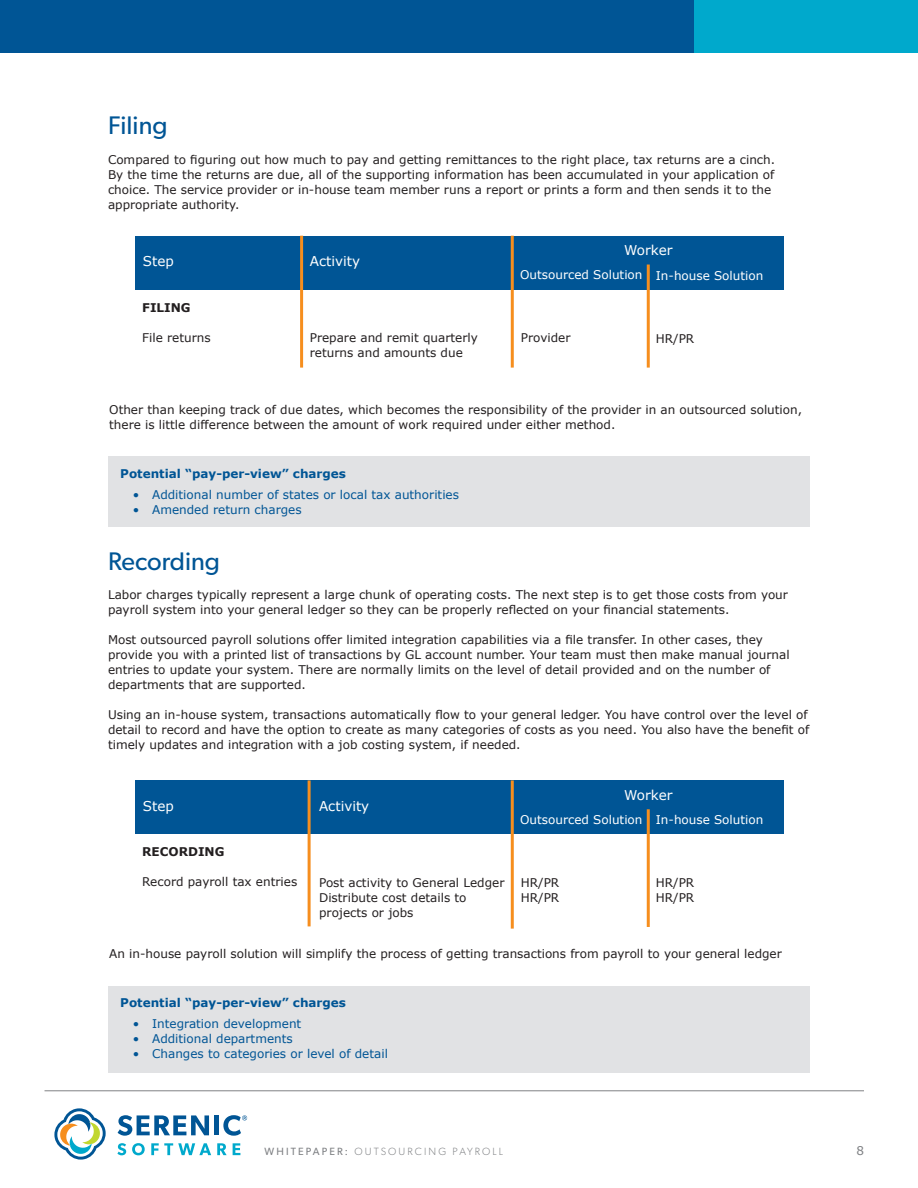
<style>
.page{position:relative;width:918px;height:1188px;background:#fff}
.page>*{position:absolute;margin:0;border:0;box-sizing:border-box;transform-origin:0 0}
.t1{font:25.5px "Gibson";color:#005595}
.t2{font:13.5px "Verdana";color:#fff}
.t3{font:12px/15px "Verdana";color:#231f20}
.t4{font:12px "Verdana";color:#005595}
.t5{font:12px "Verdana";color:#fff}
.t6{font:700 12px "Verdana";color:#005595}
.t7{font:700 12px "Verdana";color:#231f20}
.t8{font:12px "Verdana";color:#808285}
.t9{font:300 10.5px "Gibson";letter-spacing:.2em;color:#808285}
.s1{font-weight:400}
</style>
<div class="page">
<div style="left:0;top:0;width:694px;height:52px;background:#005595"></div>
<div style="left:694px;top:0;width:224px;height:52px;background:#00a9cc"></div>
<hr style="left:45px;top:1090px;width:819px;height:1px;background:#808285">
<svg style="left:118px;top:1115px;width:91px;height:21px"></svg>
<div style="left:214px;top:1115px;width:5px;height:20px;background:#005595"></div>
<svg style="left:117px;top:1143px;width:9px;height:12px"></svg>
<svg style="left:132px;top:1143px;width:13px;height:12px"></svg>
<svg style="left:151px;top:1143px;width:60px;height:12px"></svg>
<svg style="left:217px;top:1143px;width:10px;height:12px"></svg>
<svg style="left:233px;top:1143px;width:7px;height:12px"></svg>
<svg style="left:54px;top:1108px;width:52px;height:52px"></svg>
<svg style="left:223px;top:1115px;width:24px;height:21px"></svg>
<div style="left:135px;top:236px;width:648px;height:53px;background:#005595"></div>
<hr style="left:300px;top:236px;width:3px;height:132px;background:#f68e1e">
<hr style="left:511px;top:236px;width:3px;height:132px;background:#f68e1e">
<hr style="left:647px;top:265px;width:3px;height:103px;background:#f68e1e">
<div style="left:108px;top:456px;width:702px;height:71px;background:#e1e2e4"></div>
<div style="left:135px;top:780px;width:648px;height:54px;background:#005595"></div>
<hr style="left:308px;top:780px;width:3px;height:146px;background:#f68e1e">
<hr style="left:511px;top:780px;width:3px;height:149px;background:#f68e1e">
<hr style="left:647px;top:809px;width:3px;height:118px;background:#f68e1e">
<div style="left:108px;top:986px;width:702px;height:86px;background:#e1e2e4"></div>
<p class="t1" style="left:108px;top:110px;width:61px">Filing</p>
<p class="t3" style="left:108px;top:152px;width:669px">Compared to figuring out how much to pay and getting remittances to the right place, tax returns are a cinch.</p>
<p class="t3" style="left:108px;top:167px;width:668px">By the time the returns are due, all of the supporting information has been accumulated in your application of choice. The service provider or in-house team member runs a report or prints a form and then sends it to the</p>
<p class="t3" style="left:108px;top:197px;width:133px">appropriate authority.</p>
<p class="t2" style="left:143px;top:252px;width:33px">Step</p>
<p class="t2" style="left:310px;top:252px;width:52px">Activity</p>
<p class="t7" style="left:142px;top:299px;width:50px">FILING</p>
<p class="t3" style="left:142px;top:330px;width:70px">File returns</p>
<p class="t3" style="left:310px;top:330px;width:170px">Prepare and remit quarterly returns and amounts due</p>
<p class="t2" style="left:624px;top:241px;width:50px">Worker</p>
<p class="t5" style="left:520px;top:267px;width:124px">Outsourced Solution</p>
<p class="t5" style="left:656px;top:267px;width:109px">In-house Solution</p>
<p class="t3" style="left:521px;top:330px;width:51px">Provider</p>
<p class="t3" style="left:656px;top:331px;width:40px">HR/PR</p>
<p class="t3" style="left:109px;top:402px;width:694px">Other than keeping track of due dates, which becomes the responsibility of the provider in an outsourced solution, there is little difference between the amount of work required under either method.</p>
<p class="t6" style="left:120px;top:465px;width:227px">Potential “pay-per-view” charges</p>
<p class="t4" style="left:133px;top:486px;width:328px">• Additional number of states or local tax authorities</p>
<p class="t4" style="left:133px;top:501px;width:170px">• Amended return charges</p>
<p class="t1" style="left:108px;top:546px;width:113px">Recording</p>
<p class="t3" style="left:108px;top:587px;width:682px">Labor charges typically represent a large chunk of operating costs. The next step is to get those costs from your payroll system into your general ledger so they can be properly reflected on your financial statements.</p>
<p class="t3" style="left:108px;top:632px;width:683px">Most outsourced payroll solutions offer limited integration capabilities via a file transfer. In other cases, they provide you with a printed list of transactions by GL account number. Your team must then make manual journal entries to update your system. There are normally limits on the level of detail provided and on the number of</p>
<p class="t3" style="left:108px;top:677px;width:199px">departments that are supported.</p>
<p class="t3" style="left:108px;top:707px;width:703px">Using an in-house system, transactions automatically flow to your general ledger. You have control over the level of detail to record and have the option to create as many categories of costs as you need. You also have the benefit of timely updates and integration with a job costing system, if needed.</p>
<p class="t2" style="left:143px;top:796px;width:33px">Step</p>
<p class="t2" style="left:319px;top:796px;width:52px">Activity</p>
<p class="t7" style="left:142px;top:843px;width:84px">RECORDING</p>
<p class="t3" style="left:142px;top:874px;width:156px">Record payroll tax entries</p>
<p class="t3" style="left:319px;top:875px;width:187px">Post activity to General Ledger</p>
<p class="t3" style="left:319px;top:890px;width:149px">Distribute cost details to</p>
<p class="t3" style="left:319px;top:905px;width:96px">projects or jobs</p>
<p class="t2" style="left:624px;top:785px;width:50px">Worker</p>
<p class="t5" style="left:520px;top:812px;width:124px">Outsourced Solution</p>
<p class="t5" style="left:656px;top:812px;width:109px">In-house Solution</p>
<p class="t3" style="left:521px;top:875px;width:40px">HR/PR</p>
<p class="t3" style="left:521px;top:890px;width:40px">HR/PR</p>
<p class="t3" style="left:656px;top:875px;width:40px">HR/PR</p>
<p class="t3" style="left:656px;top:890px;width:40px">HR/PR</p>
<p class="t3" style="left:109px;top:946px;width:674px">An in-house payroll solution will simplify the process of getting transactions from payroll to your general ledger</p>
<p class="t6" style="left:120px;top:995px;width:227px">Potential “pay-per-view” charges</p>
<p class="t4" style="left:133px;top:1016px;width:170px">• Integration development</p>
<p class="t4" style="left:133px;top:1031px;width:161px">• Additional departments</p>
<p class="t4" style="left:133px;top:1046px;width:257px">• Changes to categories or level of detail</p>
<p class="t9" style="left:265px;top:1146px;width:240px"><span class="s1">WHITEPAPER:</span> OUTSOURCING PAYROLL</p>
<p class="t8" style="left:856px;top:1143px;width:9px">8</p>
</div>
